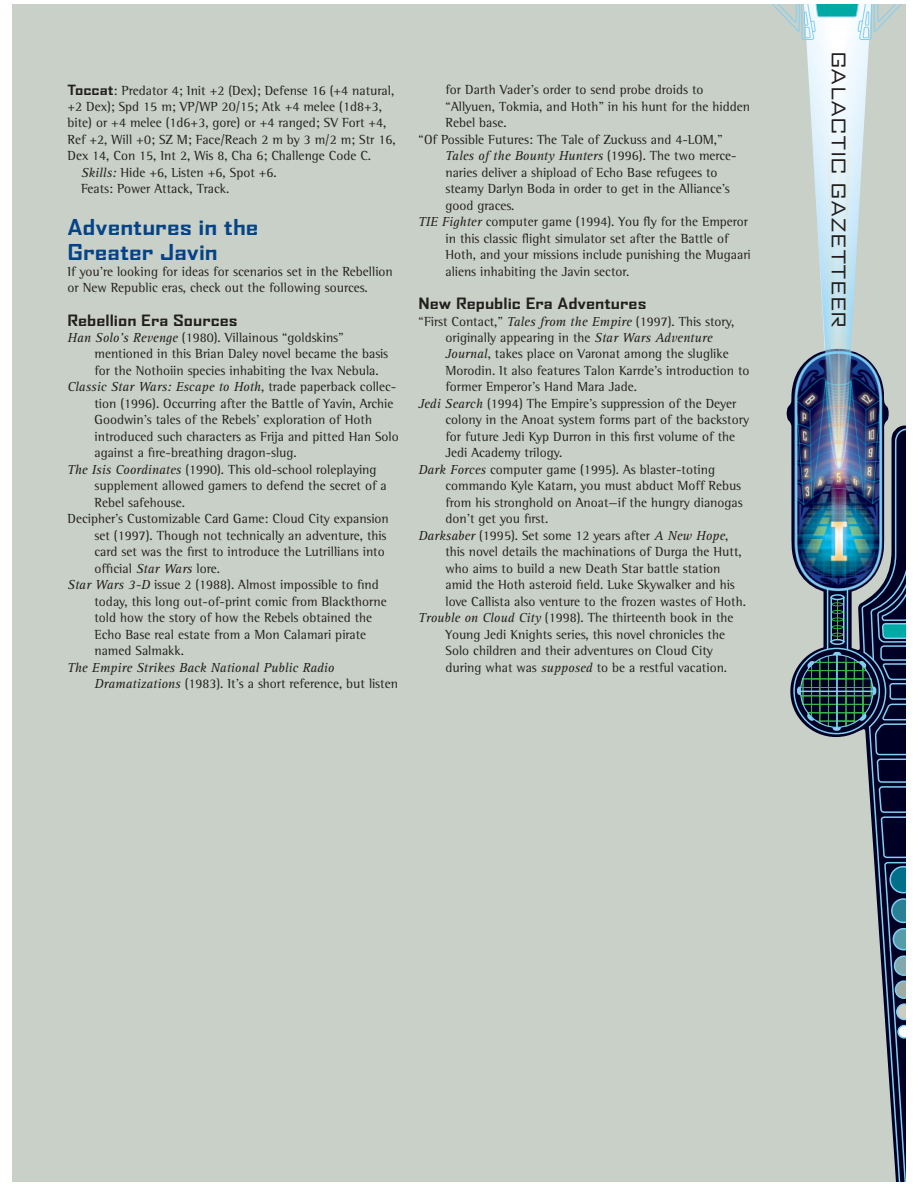
<style>
.page{position:relative;width:918px;height:1188px;background:#fff}
.page>*{position:absolute;margin:0;border:0;box-sizing:border-box;transform-origin:0 0}
.t1{font:700 expanded 21px/24.8px "Agency FB";color:#034387}
.t2{font:expanded 18px "Agency FB";color:#231f1f}
.t3{font:700 expanded 15px "Agency FB";color:#231f1f}
.t4{font:13.5px/16.5px "Rotis Semi Serif";color:#231f1f}
.t5{font:italic 13.5px "Rotis Serif";color:#231f1f}
.s1{font-family:"Agency FB";font-weight:700;font-stretch:expanded}
.s2{font-family:"Rotis Serif";font-style:italic}
.s3{font-family:"Rotis Semi Serif";font-style:normal}
</style>
<div class="page">
<div style="left:12px;top:4px;width:894px;height:1178px;background:#c8d0c7"></div>
<img style="left:787px;top:40px;width:102px;height:517px">
<svg style="left:772px;top:4px;width:130px;height:36px"></svg>
<img style="left:793px;top:428px;width:113px;height:754px">
<p class="t4" style="left:68px;top:83px;width:328px"><span class="s1">Toccat</span>: Predator 4; Init +2 (Dex); Defense 16 (+4 natural,</p>
<p class="t4" style="left:68px;top:99px;width:316px">+2 Dex); Spd 15 m; VP/WP 20/15; Atk +4 melee (1d8+3,</p>
<p class="t4" style="left:68px;top:116px;width:321px">bite) or +4 melee (1d6+3, gore) or +4 ranged; SV Fort +4,</p>
<p class="t4" style="left:68px;top:132px;width:330px">Ref +2, Will +0; SZ M; Face/Reach 2 m by 3 m/2 m; Str 16,</p>
<p class="t4" style="left:68px;top:149px;width:305px">Dex 14, Con 15, Int 2, Wis 8, Cha 6; Challenge Code C.</p>
<p class="t4" style="left:81px;top:165px;width:197px"><span class="s2">Skills:</span> Hide +6, Listen +6, Spot +6.</p>
<p class="t4" style="left:81px;top:182px;width:150px">Feats: Power Attack, Track.</p>
<h1 class="t1" style="left:68px;top:216px;width:193px">Adventures in the<br>Greater Javin</h1>
<p class="t4" style="left:68px;top:264px;width:327px">If you’re looking for ideas for scenarios set in the Rebellion or New Republic eras, check out the following sources.</p>
<p class="t3" style="left:68px;top:315px;width:172px">Rebellion Era Sources</p>
<p class="t4" style="left:94px;top:330px;width:295px;text-indent:-27px"><span class="s2">Han Solo’s Revenge</span> (1980). Villainous “goldskins” mentioned in this Brian Daley novel became the basis for the Nothoiin species inhabiting the Ivax Nebula.</p>
<p class="t5" style="left:67px;top:382px;width:330px">Classic Star Wars: Escape to Hoth<span class="s3">, trade paperback collec-</span></p>
<p class="t4" style="left:94px;top:396px;width:301px">tion (1996). Occurring after the Battle of Yavin, Archie</p>
<p class="t4" style="left:94px;top:413px;width:279px">Goodwin’s tales of the Rebels’ exploration of Hoth</p>
<p class="t4" style="left:94px;top:429px;width:306px">introduced such characters as Frija and pitted Han Solo</p>
<p class="t4" style="left:94px;top:446px;width:204px">against a fire-breathing dragon-slug.</p>
<p class="t4" style="left:68px;top:462px;width:311px"><span class="s2">The Isis Coordinates</span> (1990). This old-school roleplaying</p>
<p class="t4" style="left:94px;top:479px;width:294px">supplement allowed gamers to defend the secret of a</p>
<p class="t4" style="left:94px;top:495px;width:92px">Rebel safehouse.</p>
<p class="t4" style="left:68px;top:512px;width:323px">Decipher’s Customizable Card Game: Cloud City expansion</p>
<p class="t4" style="left:94px;top:528px;width:294px">set (1997). Though not technically an adventure, this</p>
<p class="t4" style="left:94px;top:545px;width:292px">card set was the first to introduce the Lutrillians into</p>
<p class="t4" style="left:94px;top:561px;width:127px">official <span class="s2">Star Wars</span> lore.</p>
<p class="t4" style="left:68px;top:578px;width:313px"><span class="s2">Star Wars 3-D</span> issue 2 (1988). Almost impossible to find</p>
<p class="t4" style="left:95px;top:594px;width:294px">today, this long out-of-print comic from Blackthorne</p>
<p class="t4" style="left:95px;top:611px;width:279px">told how the story of how the Rebels obtained the</p>
<p class="t4" style="left:95px;top:627px;width:273px">Echo Base real estate from a Mon Calamari pirate</p>
<p class="t4" style="left:95px;top:644px;width:91px">named Salmakk.</p>
<p class="t5" style="left:68px;top:663px;width:268px">The Empire Strikes Back National Public Radio</p>
<p class="t4" style="left:95px;top:677px;width:305px"><span class="s2">Dramatizations</span> (1983). It’s a short reference, but listen</p>
<p class="t4" style="left:446px;top:83px;width:260px">for Darth Vader’s order to send probe droids to</p>
<p class="t4" style="left:446px;top:99px;width:306px">“Allyuen, Tokmia, and Hoth” in his hunt for the hidden</p>
<p class="t4" style="left:446px;top:116px;width:63px">Rebel base.</p>
<p class="t4" style="left:419px;top:132px;width:306px">“Of Possible Futures: The Tale of Zuckuss and 4-LOM,”</p>
<p class="t5" style="left:446px;top:151px;width:293px">Tales of the Bounty Hunters <span class="s3">(1996). The two merce-</span></p>
<p class="t4" style="left:446px;top:165px;width:274px">naries deliver a shipload of Echo Base refugees to</p>
<p class="t4" style="left:446px;top:182px;width:286px">steamy Darlyn Boda in order to get in the Alliance’s</p>
<p class="t4" style="left:446px;top:198px;width:71px">good graces.</p>
<p class="t4" style="left:419px;top:215px;width:331px"><span class="s2">TIE Fighter</span> computer game (1994). You fly for the Emperor</p>
<p class="t4" style="left:446px;top:231px;width:285px">in this classic flight simulator set after the Battle of</p>
<p class="t4" style="left:446px;top:248px;width:307px">Hoth, and your missions include punishing the Mugaari</p>
<p class="t4" style="left:446px;top:264px;width:185px">aliens inhabiting the Javin sector.</p>
<p class="t3" style="left:418px;top:298px;width:229px">New Republic Era Adventures</p>
<p class="t4" style="left:418px;top:314px;width:317px">“First Contact,” <span class="s2">Tales from the Empire</span> (1997). This story,</p>
<p class="t4" style="left:446px;top:330px;width:269px">originally appearing in the <span class="s2">Star Wars Adventure</span></p>
<p class="t4" style="left:446px;top:347px;width:285px"><span class="s2">Journal</span>, takes place on Varonat among the sluglike</p>
<p class="t4" style="left:446px;top:363px;width:306px">Morodin. It also features Talon Karrde’s introduction to</p>
<p class="t4" style="left:446px;top:380px;width:193px">former Emperor’s Hand Mara Jade.</p>
<p class="t4" style="left:418px;top:396px;width:319px"><span class="s2">Jedi Search</span> (1994) The Empire’s suppression of the Deyer</p>
<p class="t4" style="left:446px;top:413px;width:305px">colony in the Anoat system forms part of the backstory</p>
<p class="t4" style="left:446px;top:429px;width:291px">for future Jedi Kyp Durron in this first volume of the</p>
<p class="t4" style="left:446px;top:446px;width:118px">Jedi Academy trilogy.</p>
<p class="t4" style="left:418px;top:462px;width:298px"><span class="s2">Dark Forces</span> computer game (1995). As blaster-toting</p>
<p class="t4" style="left:446px;top:479px;width:297px">commando Kyle Katarn, you must abduct Moff Rebus</p>
<p class="t4" style="left:446px;top:495px;width:299px">from his stronghold on Anoat—if the hungry dianogas</p>
<p class="t4" style="left:446px;top:512px;width:104px">don’t get you first.</p>
<p class="t4" style="left:418px;top:528px;width:312px"><span class="s2">Darksaber</span> (1995). Set some 12 years after <span class="s2">A New Hope</span>,</p>
<p class="t4" style="left:445px;top:545px;width:298px">this novel details the machinations of Durga the Hutt,</p>
<p class="t4" style="left:445px;top:561px;width:277px">who aims to build a new Death Star battle station</p>
<p class="t4" style="left:445px;top:578px;width:291px">amid the Hoth asteroid field. Luke Skywalker and his</p>
<p class="t4" style="left:445px;top:594px;width:302px">love Callista also venture to the frozen wastes of Hoth.</p>
<p class="t4" style="left:418px;top:611px;width:317px"><span class="s2">Trouble on Cloud City</span> (1998). The thirteenth book in the</p>
<p class="t4" style="left:445px;top:627px;width:281px">Young Jedi Knights series, this novel chronicles the</p>
<p class="t4" style="left:445px;top:644px;width:269px">Solo children and their adventures on Cloud City</p>
<p class="t4" style="left:445px;top:660px;width:283px">during what was <span class="s2">supposed</span> to be a restful vacation.</p>
<h2 class="t2" style="left:845px;top:51px;width:279px;rotate:90deg">GALACTIC GAZETTEER</h2>
</div>
